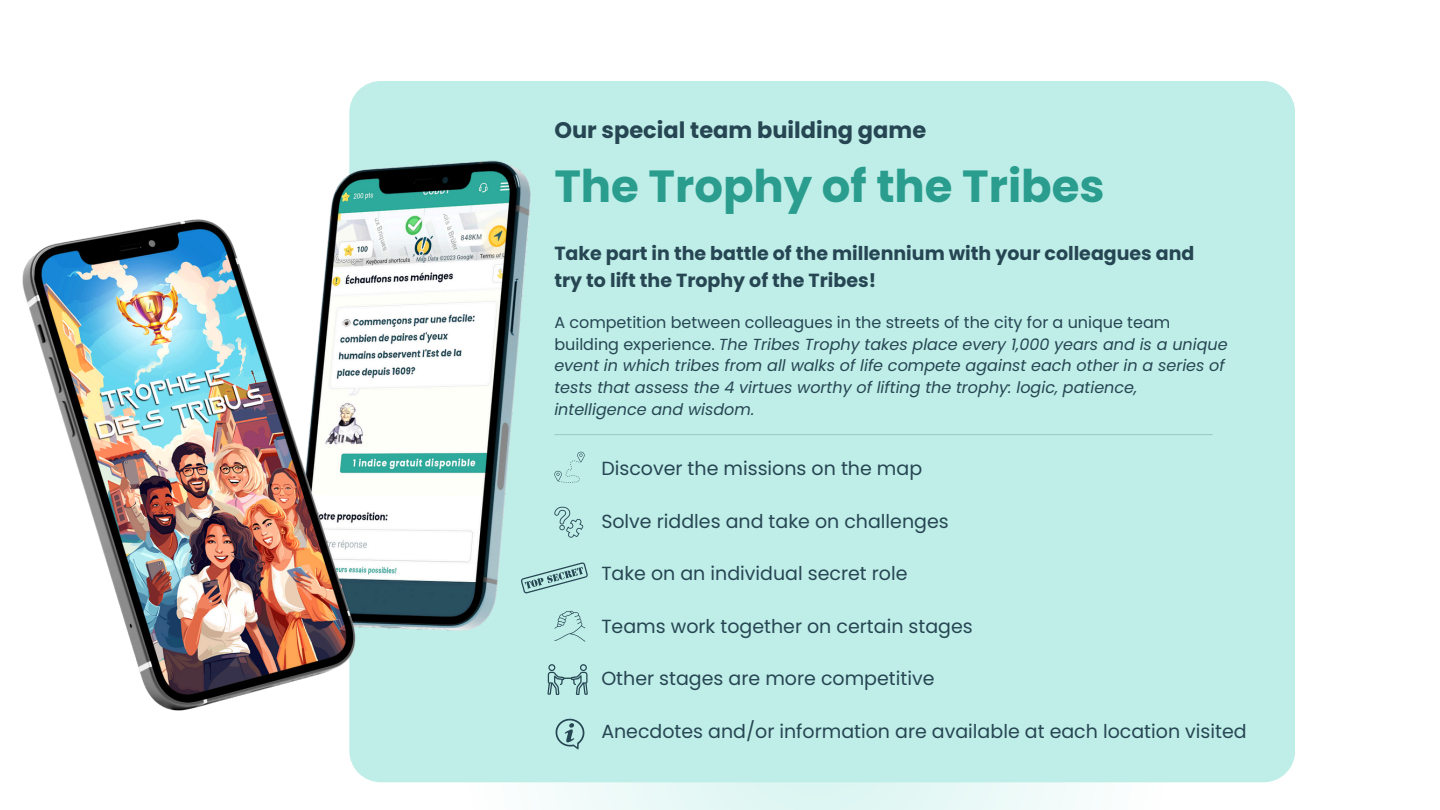
<style>
.page{position:relative;width:1440px;height:810px;background:#fff}
.page>*{position:absolute;margin:0;border:0;box-sizing:border-box;transform-origin:0 0}
.t1{font:700 45px "Poppins";color:#2a9d8f}
.t2{font:700 22.5px "Poppins";color:#264653}
.t3{font:19px "Poppins";color:#264653}
.t4{font:700 19px/26.2px "Poppins";color:#264653}
.t5{font:italic 16px/21.8px "Poppins";color:#264653}
.s1{font-style:normal}
</style>
<div class="page">
<svg style="left:377px;top:250px;width:918px;height:560px"></svg>
<div style="left:349px;top:81px;width:945px;height:701px;background:#bfeee8"></div>
<hr style="left:554px;top:434px;width:659px;height:1px;background:#264653">
<img style="left:22px;top:144px;width:519px;height:580px">
<svg style="left:554px;top:452px;width:30px;height:30px"></svg>
<svg style="left:554px;top:507px;width:29px;height:30px"></svg>
<svg style="left:521px;top:562px;width:67px;height:31px;background:#a0ccca"></svg>
<svg style="left:554px;top:611px;width:31px;height:30px"></svg>
<svg style="left:547px;top:664px;width:41px;height:31px"></svg>
<svg style="left:554px;top:718px;width:32px;height:31px"></svg>
<h3 class="t2" style="left:554px;top:115px;width:373px">Our special team building game</h3>
<h1 class="t1" style="left:554px;top:155px;width:552px">The Trophy of the Tribes</h1>
<p class="t4" style="left:554px;top:241px;width:642px">Take part in the battle of the millennium with your colleagues and try to lift the Trophy of the Tribes!</p>
<p class="t5" style="left:554px;top:311px;width:675px"><span class="s1">A competition between colleagues in the streets of the city for a unique team building experience.</span> The Tribes Trophy takes place every 1,000 years and is a unique event in which tribes from all walks of life compete against each other in a series of tests that assess the 4 virtues worthy of lifting the trophy: logic, patience, intelligence and wisdom.</p>
<p class="t3" style="left:601px;top:455px;width:322px">Discover the missions on the map</p>
<p class="t3" style="left:601px;top:508px;width:349px">Solve riddles and take on challenges</p>
<p class="t3" style="left:601px;top:560px;width:308px">Take on an individual secret role</p>
<p class="t3" style="left:601px;top:613px;width:373px">Teams work together on certain stages</p>
<p class="t3" style="left:601px;top:665px;width:335px">Other stages are more competitive</p>
<h4 class="t3" style="left:601px;top:718px;width:647px">Anecdotes and/or information are available at each location visited</h4>
</div>
